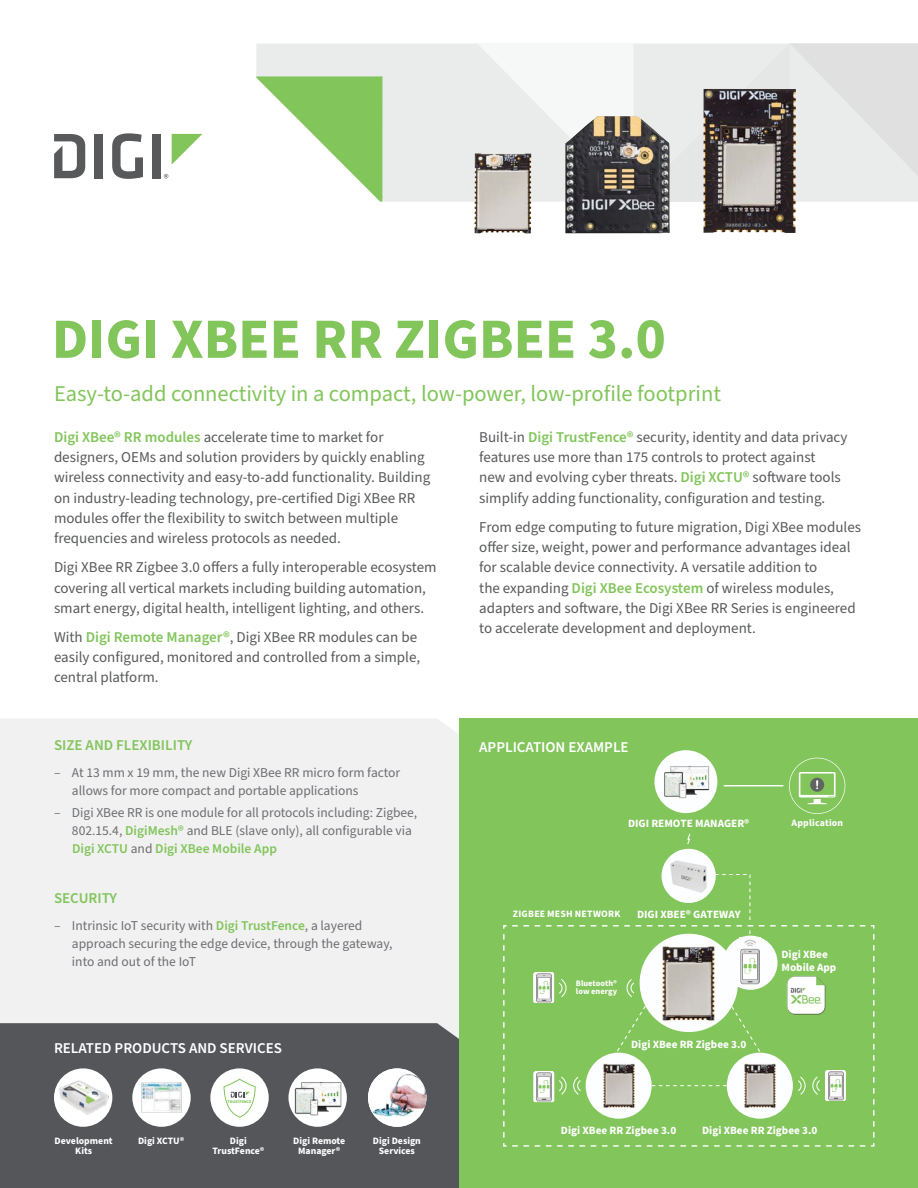
<style>
.page{position:relative;width:918px;height:1188px;background:#fff}
.page>*{position:absolute;margin:0;border:0;box-sizing:border-box;transform-origin:0 0}
.t1{font:700 57px "Source Sans Pro";color:#82c55b}
.t2{font:22.5px "Source Sans Pro";color:#82c55b}
.t3{font:15px/20.2px "Source Sans Pro";color:#58595b}
.t4{font:600 15px "Source Sans Pro";color:#fff}
.Bullets{font:600 15px "Source Sans Pro";color:#82c55b}
.Bullets-2{font:13.5px/18px "Source Sans Pro";color:#6d6e71}
.t5{font:700 11.1px/12.6px "Source Sans Pro";color:#fff}
.t6{font:700 9.75px/10.5px "Source Sans Pro";color:#fff;text-align:center}
.t7{font:700 9.75px "Source Sans Pro";letter-spacing:.025em;color:#fff}
.t8{font:700 9.75px "Source Sans Pro";letter-spacing:.02em;color:#fff}
.t9{font:700 8.4px/8.4px "Source Sans Pro";color:#fff}
.t10{font:900 4.05px "Source Sans Pro";color:#82c55b}
.s1{font-weight:600;color:#82c55b}
</style>
<div class="page">
<div style="left:95px;top:134px;width:8px;height:44px;background:#58595b"></div>
<svg style="left:112px;top:133px;width:31px;height:46px"></svg>
<div style="left:152px;top:134px;width:9px;height:44px;background:#58595b"></div>
<svg style="left:172px;top:134px;width:30px;height:30px"></svg>
<svg style="left:54px;top:134px;width:31px;height:44px"></svg>
<svg style="left:164px;top:174px;width:4px;height:4px"></svg>
<div style="left:459px;top:718px;width:459px;height:470px;background:#82c55b"></div>
<div style="left:0;top:719px;width:459px;height:304px;background:#f1f1f2"></div>
<div style="left:0;top:1023px;width:459px;height:165px;background:#54565a"></div>
<div style="left:256px;top:43px;width:221px;height:159px;background:#eaebeb"></div>
<svg style="left:477px;top:43px;width:441px;height:159px"></svg>
<div style="left:54px;top:1068px;width:58px;height:59px;background:#fff;border-radius:50%"></div>
<img style="left:56px;top:1079px;width:55px;height:37px">
<div style="left:210px;top:1068px;width:59px;height:59px;background:#fff;border-radius:50%"></div>
<div style="left:132px;top:1068px;width:59px;height:59px;background:#fff;border-radius:50%"></div>
<img style="left:142px;top:1083px;width:39px;height:30px">
<div style="left:288px;top:1068px;width:59px;height:59px;background:#fff;border-radius:50%"></div>
<svg style="left:687px;top:833px;width:4px;height:12px"></svg>
<hr style="left:724px;top:785px;width:59px;height:1px;background:#fff">
<div style="left:662px;top:849px;width:54px;height:54px;background:#fcfeff;border-radius:50%"></div>
<img style="left:664px;top:854px;width:50px;height:20px">
<svg style="left:789px;top:758px;width:56px;height:56px"></svg>
<div style="left:654px;top:750px;width:63px;height:63px;background:#fcfeff;border-radius:50%"></div>
<img style="left:664px;top:766px;width:45px;height:33px">
<svg style="left:503px;top:874px;width:372px;height:273px"></svg>
<img style="left:535px;top:973px;width:18px;height:29px">
<img style="left:786px;top:976px;width:39px;height:39px">
<img style="left:368px;top:1068px;width:58px;height:59px;border-radius:29px">
<svg style="left:223px;top:1078px;width:33px;height:40px"></svg>
<svg style="left:256px;top:76px;width:126px;height:126px"></svg>
<img style="left:704px;top:89px;width:92px;height:144px">
<img style="left:565px;top:116px;width:106px;height:117px">
<img style="left:474px;top:154px;width:46px;height:79px">
<img style="left:295px;top:1083px;width:47px;height:32px">
<p class="t1" style="left:52px;top:300px;width:616px">DIGI XBEE RR ZIGBEE 3.0</p>
<p class="t2" style="left:54px;top:378px;width:669px">Easy-to-add connectivity in a compact, low-power, low-profile footprint</p>
<p class="t3" style="left:54px;top:427px;width:378px"><span class="s1">Digi XBee® RR modules</span> accelerate time to market for designers, OEMs and solution providers by quickly enabling wireless connectivity and easy-to-add functionality. Building on industry-leading technology, pre-certified Digi XBee RR modules offer the flexibility to switch between multiple frequencies and wireless protocols as needed.</p>
<p class="t3" style="left:54px;top:558px;width:384px">Digi XBee RR Zigbee 3.0 offers a fully interoperable ecosystem covering all vertical markets including building automation, smart energy, digital health, intelligent lighting, and others.</p>
<p class="t3" style="left:54px;top:627px;width:368px">With <span class="s1">Digi Remote Manager®</span>, Digi XBee RR modules can be easily configured, monitored and controlled from a simple, central platform.</p>
<p class="t3" style="left:479px;top:427px;width:370px">Built-in <span class="s1">Digi TrustFence®</span> security, identity and data privacy features use more than 175 controls to protect against<br>new and evolving cyber threats. <span class="s1">Digi XCTU®</span> software tools simplify adding functionality, configuration and testing.</p>
<p class="t3" style="left:479px;top:517px;width:383px">From edge computing to future migration, Digi XBee modules offer size, weight, power and performance advantages ideal for scalable device connectivity. A versatile addition to<br>the expanding <span class="s1">Digi XBee Ecosystem</span> of wireless modules, adapters and software, the Digi XBee RR Series is engineered to accelerate development and deployment.</p>
<p class="Bullets" style="left:54px;top:735px;width:140px">SIZE AND FLEXIBILITY</p>
<p class="Bullets-2" style="left:72px;top:764px;width:330px;text-indent:-18px">– At 13 mm x 19 mm, the new Digi XBee RR micro form factor allows for more compact and portable applications</p>
<p class="Bullets-2" style="left:72px;top:804px;width:347px;text-indent:-18px">– Digi XBee RR is one module for all protocols including: Zigbee,<br>802.15.4, <span class="s1">DigiMesh®</span> and BLE (slave only), all configurable via<br><span class="s1">Digi XCTU</span> and <span class="s1">Digi XBee Mobile App</span></p>
<p class="Bullets" style="left:54px;top:888px;width:65px">SECURITY</p>
<p class="Bullets-2" style="left:72px;top:917px;width:322px;text-indent:-18px">– Intrinsic IoT security with <span class="s1">Digi TrustFence</span>, a layered approach securing the edge device, through the gateway, into and out of the IoT</p>
<p class="t4" style="left:54px;top:1038px;width:230px">RELATED PRODUCTS AND SERVICES</p>
<p class="t6" style="left:55px;top:1135px;width:60px">Development</p>
<p class="t6" style="left:75px;top:1146px;width:18px">Kits</p>
<p class="t10" style="left:228px;top:1099px;width:25px">TRUSTFENCE</p>
<p class="t6" style="left:138px;top:1135px;width:48px">Digi XCTU®</p>
<p class="t6" style="left:293px;top:1135px;width:54px">Digi Remote<br>Manager®</p>
<p class="t6" style="left:230px;top:1135px;width:18px">Digi</p>
<p class="t6" style="left:212px;top:1146px;width:53px">TrustFence®</p>
<p class="t6" style="left:373px;top:1135px;width:50px">Digi Design</p>
<p class="t6" style="left:379px;top:1146px;width:38px">Services</p>
<p class="t4" style="left:479px;top:737px;width:151px">APPLICATION EXAMPLE</p>
<p class="t5" style="left:628px;top:818px;width:123px">DIGI REMOTE MANAGER®</p>
<p class="t7" style="left:513px;top:908px;width:109px">ZIGBEE MESH NETWORK</p>
<p class="t5" style="left:637px;top:908px;width:105px">DIGI XBEE® GATEWAY</p>
<p class="t9" style="left:576px;top:979px;width:43px">Bluetooth® low energy</p>
<p class="t5" style="left:631px;top:1038px;width:117px">Digi XBee RR Zigbee 3.0</p>
<p class="t8" style="left:792px;top:816px;width:53px">Application</p>
<p class="t5" style="left:782px;top:948px;width:56px">Digi XBee<br>Mobile App</p>
<p class="t5" style="left:561px;top:1124px;width:117px">Digi XBee RR Zigbee 3.0</p>
<p class="t5" style="left:702px;top:1124px;width:117px">Digi XBee RR Zigbee 3.0</p>
</div>
